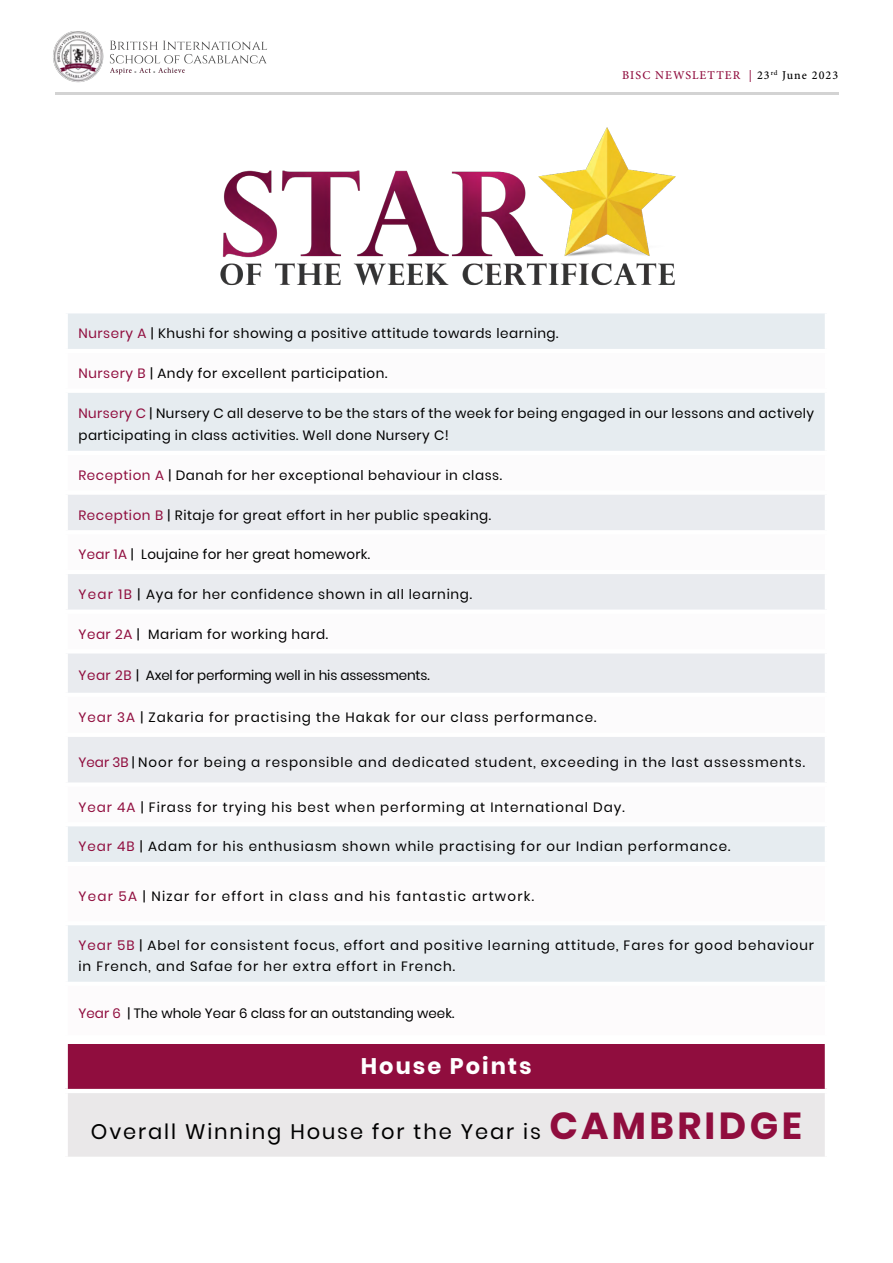
<style>
.page{position:relative;width:893px;height:1263px;background:#fff}
.page>*{position:absolute;margin:0;border:0;box-sizing:border-box;transform-origin:0 0}
.t1{font:700 22.5px "Poppins";letter-spacing:.09em;color:#fff}
.t2{font:21px "Poppins";letter-spacing:.09em;color:#000}
.t3{font:13.5px/21px "Poppins";letter-spacing:.07em;color:#000}
.t4{font:13.5px "Poppins";letter-spacing:.05em;color:#000}
.t5{font:13.5px/22.5px "Poppins";letter-spacing:.03em;color:#000}
.t6{font:13.5px "Poppins";letter-spacing:.09em;color:#000}
.t7{font:13.5px "Poppins";letter-spacing:-.01em;color:#000}
.t8{font:13.5px "Poppins";color:#000}
.t9{font:13.5px "Poppins";letter-spacing:.02em;color:#000}
.t10{font:500 12px "Minion Pro";letter-spacing:.09em;color:#900d3e}
.s1{color:#000}
.s2{color:#900d3e}
.s3{font-weight:700;font-size:37.5px;color:#900d3e}
</style>
<div class="page">
<img style="left:53px;top:31px;width:214px;height:52px">
<hr style="left:55px;top:92px;width:783px;height:3px;background:#d3d3d3">
<div style="left:66px;top:1042px;width:761px;height:49px;background:#900d3e"></div>
<div style="left:66px;top:1091px;width:761px;height:68px;background:#eae8e9"></div>
<hr style="left:64px;top:1040px;width:765px;height:4px;background:#fff">
<svg style="left:65px;top:1044px;width:3px;height:45px"></svg>
<hr style="left:825px;top:1044px;width:4px;height:45px;background:#fff">
<hr style="left:64px;top:1157px;width:765px;height:4px;background:#fff">
<hr style="left:64px;top:1093px;width:4px;height:64px;background:#fff">
<hr style="left:64px;top:1089px;width:765px;height:4px;background:#fff">
<hr style="left:825px;top:1093px;width:4px;height:64px;background:#fff">
<div style="left:68px;top:313px;width:757px;height:549px;background:#e6ecf0"></div>
<svg style="left:68px;top:353px;width:757px;height:469px"></svg>
<svg style="left:68px;top:495px;width:757px;height:287px;fill:#e9ebef"></svg>
<div style="left:68px;top:925px;width:757px;height:57px;background:#e6ecf0"></div>
<hr style="left:64px;top:349px;width:765px;height:4px;background:#fff">
<hr style="left:64px;top:389px;width:765px;height:4px;background:#fff">
<hr style="left:64px;top:451px;width:765px;height:4px;background:#fff">
<hr style="left:64px;top:570px;width:765px;height:4px;background:#fff">
<hr style="left:64px;top:649px;width:765px;height:4px;background:#fff">
<hr style="left:64px;top:733px;width:765px;height:4px;background:#fff">
<div style="left:64px;top:490px;width:765px;height:5px;background:#fff"></div>
<hr style="left:64px;top:530px;width:765px;height:4px;background:#fff">
<div style="left:64px;top:609px;width:765px;height:5px;background:#fff"></div>
<hr style="left:64px;top:693px;width:765px;height:4px;background:#fff">
<div style="left:64px;top:782px;width:765px;height:5px;background:#fff"></div>
<hr style="left:64px;top:822px;width:765px;height:4px;background:#fff">
<img style="left:220px;top:127px;width:456px;height:159px">
<p class="t10" style="left:622px;top:67px;width:218px">BISC NEWSLETTER | <span class="s1">23</span><sup>rd</sup> <span class="s1">June 2023</span></p>
<p class="t4" style="left:78px;top:326px;width:482px"><span class="s2">Nursery A</span> | Khushi for showing a positive attitude towards learning.</p>
<p class="t4" style="left:78px;top:365px;width:310px"><span class="s2">Nursery B</span> | Andy for excellent participation.</p>
<p class="t5" style="left:78px;top:402px;width:737px"><span class="s2">Nursery C</span> | Nursery C all deserve to be the stars of the week for being engaged in our lessons and actively participating in class activities. Well done Nursery C!</p>
<p class="t4" style="left:78px;top:467px;width:425px"><span class="s2">Reception A</span> | Danah for her exceptional behaviour in class.</p>
<p class="t4" style="left:78px;top:507px;width:414px"><span class="s2">Reception B</span> | Ritaje for great effort in her public speaking.</p>
<p class="t9" style="left:78px;top:547px;width:293px"><span class="s2">Year 1A</span> | Loujaine for her great homework.</p>
<p class="t4" style="left:78px;top:586px;width:395px"><span class="s2">Year 1B</span> | Aya for her confidence shown in all learning.</p>
<p class="t4" style="left:78px;top:626px;width:251px"><span class="s2">Year 2A</span> | Mariam for working hard.</p>
<p class="t7" style="left:78px;top:668px;width:353px"><span class="s2">Year 2B</span> | Axel for performing well in his assessments.</p>
<p class="t3" style="left:78px;top:707px;width:520px"><span class="s2">Year 3A</span> | Zakaria for practising the Hakak for our class performance.</p>
<p class="t3" style="left:78px;top:752px;width:728px"><span class="s2">Year 3B</span> | Noor for being a responsible and dedicated student, exceeding in the last assessments.</p>
<p class="t3" style="left:78px;top:796px;width:548px"><span class="s2">Year 4A</span> | Firass for trying his best when performing at International Day.</p>
<p class="t3" style="left:78px;top:836px;width:653px"><span class="s2">Year 4B</span> | Adam for his enthusiasm shown while practising for our Indian performance.</p>
<p class="t6" style="left:78px;top:888px;width:457px"><span class="s2">Year 5A</span> | Nizar for effort in class and his fantastic artwork.</p>
<p class="t3" style="left:78px;top:935px;width:737px"><span class="s2">Year 5B</span> | Abel for consistent focus, effort and positive learning attitude, Fares for good behaviour in French, and Safae for her extra effort in French.</p>
<p class="t8" style="left:78px;top:1005px;width:377px"><span class="s2">Year 6</span> | The whole Year 6 class for an outstanding week.</p>
<p class="t1" style="left:361px;top:1053px;width:172px">House Points</p>
<p class="t2" style="left:91px;top:1120px;width:712px">Overall Winning House for the Year is <span class="s3">CAMBRIDGE</span></p>
</div>
